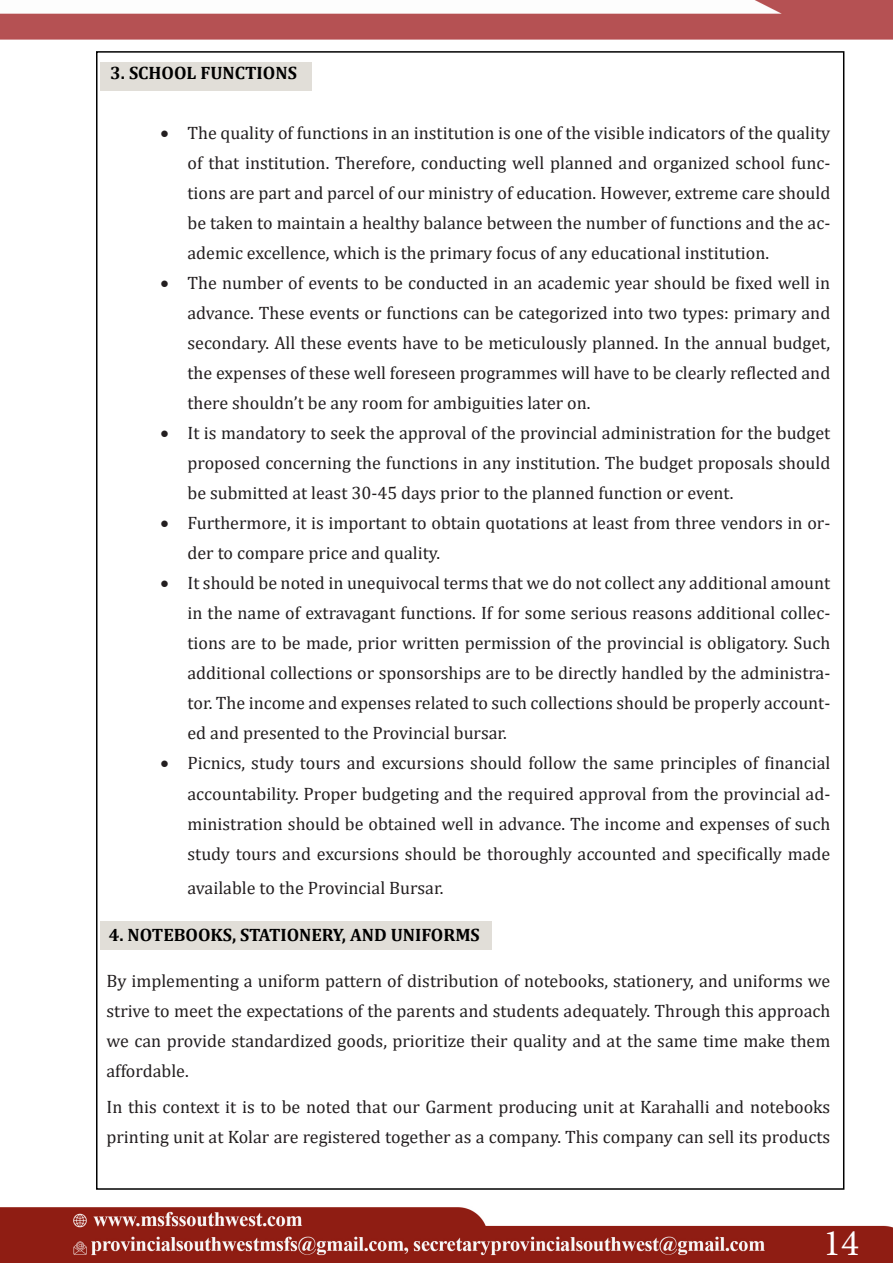
<style>
.page{position:relative;width:893px;height:1263px;background:#fff}
.page>*{position:absolute;margin:0;border:0;box-sizing:border-box;transform-origin:0 0}
.t1{font:37.5px "Minion Pro";color:#fff}
.t2{font:18px/30px "Cambria";color:#231f20;text-align:justify}
.Heading_1{font:700 18px "Cambria";color:#000}
</style>
<div class="page">
<img style="left:0;top:0;width:893px;height:1263px">
<div style="left:100px;top:921px;width:392px;height:29px;background:#e1ded8"></div>
<div style="left:100px;top:63px;width:212px;height:28px;background:#e1ded8"></div>
<p class="Heading_1" style="left:110px;top:61px;width:188px">3. SCHOOL FUNCTIONS</p>
<p class="t2" style="left:188px;top:118px;width:644px;text-indent:-27px">• The quality of functions in an institution is one of the visible indicators of the quality of that institution. Therefore, conducting well planned and organized school func&shy;tions are part and parcel of our ministry of education. However, extreme care should be taken to maintain a healthy balance between the number of functions and the ac&shy;ademic excellence, which is the primary focus of any educational institution.</p>
<p class="t2" style="left:188px;top:268px;width:644px;text-indent:-27px">• The number of events to be conducted in an academic year should be fixed well in advance. These events or functions can be categorized into two types: primary and secondary. All these events have to be meticulously planned. In the annual budget, the expenses of these well foreseen programmes will have to be clearly reflected and there shouldn’t be any room for ambiguities later on.</p>
<p class="t2" style="left:188px;top:418px;width:644px;text-indent:-27px">• It is mandatory to seek the approval of the provincial administration for the budget proposed concerning the functions in any institution. The budget proposals should be submitted at least 30-45 days prior to the planned function or event.</p>
<p class="t2" style="left:188px;top:508px;width:644px;text-indent:-27px">• Furthermore, it is important to obtain quotations at least from three vendors in or&shy;der to compare price and quality.</p>
<p class="t2" style="left:188px;top:568px;width:644px;text-indent:-27px">• It should be noted in unequivocal terms that we do not collect any additional amount in the name of extravagant functions. If for some serious reasons additional collec&shy;tions are to be made, prior written permission of the provincial is obligatory. Such additional collections or sponsorships are to be directly handled by the administra&shy;tor. The income and expenses related to such collections should be properly account&shy;ed and presented to the Provincial bursar.</p>
<p class="t2" style="left:188px;top:748px;width:644px;text-indent:-27px">• Picnics, study tours and excursions should follow the same principles of financial accountability. Proper budgeting and the required approval from the provincial ad&shy;ministration should be obtained well in advance. The income and expenses of such study tours and excursions should be thoroughly accounted and specifically made</p>
<p class="t2" style="left:188px;top:873px;width:257px">available to the Provincial Bursar.</p>
<p class="Heading_1" style="left:109px;top:922px;width:373px">4. NOTEBOOKS, STATIONERY, AND UNIFORMS</p>
<p class="t2" style="left:106px;top:966px;width:725px">By implementing a uniform pattern of distribution of notebooks, stationery, and uniforms we strive to meet the expectations of the parents and students adequately. Through this approach we can provide standardized goods, prioritize their quality and at the same time make them affordable.</p>
<p class="t2" style="left:106px;top:1092px;width:725px">In this context it is to be noted that our Garment producing unit at Karahalli and notebooks printing unit at Kolar are registered together as a company. This company can sell its products</p>
<h1 class="t1" style="left:823px;top:1218px;width:37px">14</h1>
</div>
